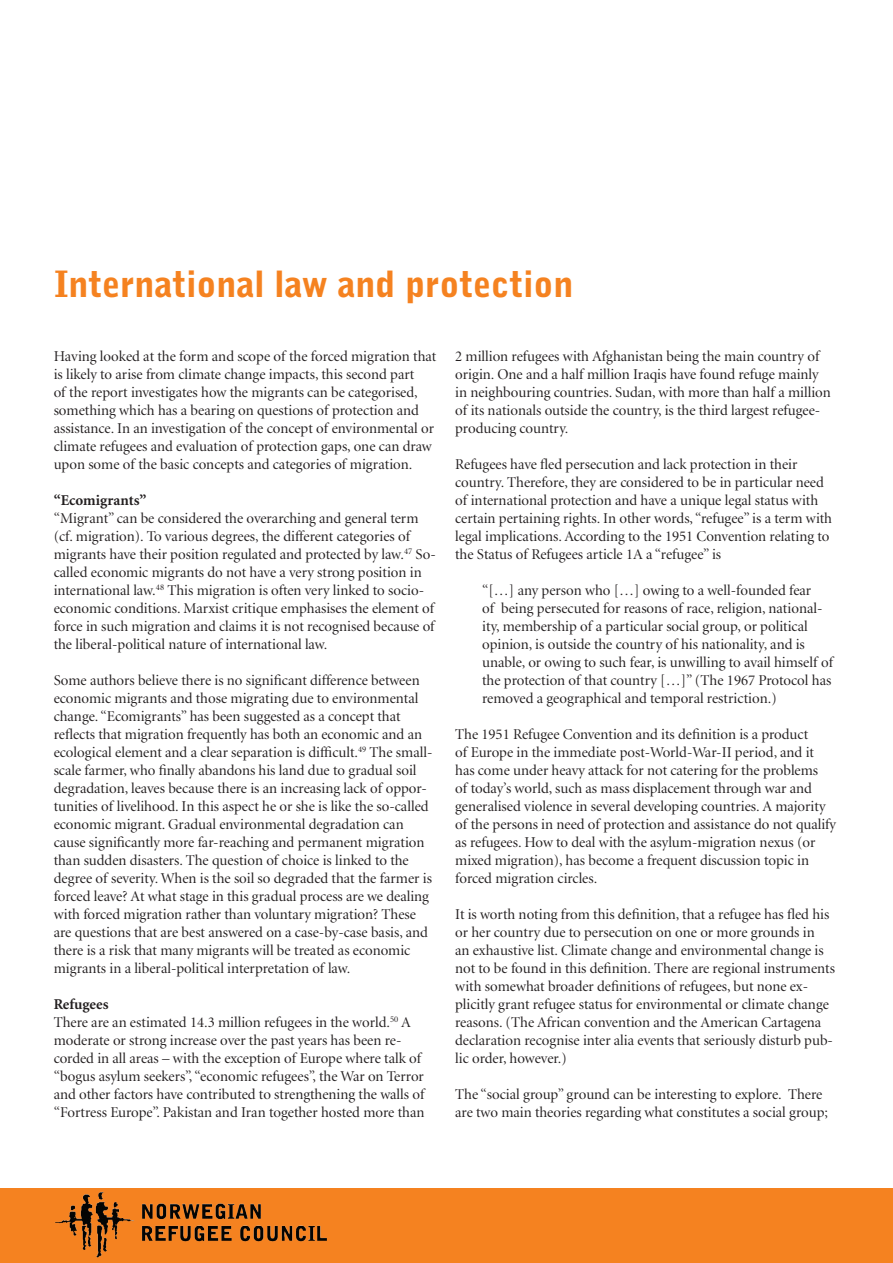
<style>
.page{position:relative;width:893px;height:1263px;background:#fff}
.page>*{position:absolute;margin:0;border:0;box-sizing:border-box;transform-origin:0 0}
.t1{font:900 36px "Bell Gothic";color:#f58220}
.t2{font:15px/18px "Minion Display";color:#231f20}
.t3{font:700 15px "Minion";color:#231f20}
</style>
<div class="page">
<div style="left:0;top:1188px;width:893px;height:75px;background:#f58220"></div>
<img style="left:55px;top:1191px;width:271px;height:66px">
<h1 class="t1" style="left:54px;top:263px;width:521px">International law and protection</h1>
<p class="t2" style="left:54px;top:348px;width:384px">Having looked at the form and scope of the forced migration that is likely to arise from climate change impacts, this second part<br>of the report investigates how the migrants can be categorised, something which has a bearing on questions of protection and assistance. In an investigation of the concept of environmental or climate refugees and evaluation of protection gaps, one can draw upon some of the basic concepts and categories of migration.</p>
<p class="t3" style="left:54px;top:493px;width:94px">“Ecomigrants”</p>
<p class="t2" style="left:54px;top:510px;width:384px">“Migrant” can be considered the overarching and general term (cf. migration). To various degrees, the different categories of migrants have their position regulated and protected by law.<sup>47</sup> So&shy;called economic migrants do not have a very strong position in international law.<sup>48</sup> This migration is often very linked to socio&shy;economic conditions. Marxist critique emphasises the element of force in such migration and claims it is not recognised because of the liberal-political nature of international law.</p>
<p class="t2" style="left:54px;top:672px;width:380px">Some authors believe there is no significant difference between economic migrants and those migrating due to environmental change. “Ecomigrants” has been suggested as a concept that reflects that migration frequently has both an economic and an ecological element and a clear separation is difficult.<sup>49</sup> The small&shy;scale farmer, who finally abandons his land due to gradual soil degradation, leaves because there is an increasing lack of oppor&shy;tunities of livelihood. In this aspect he or she is like the so-called economic migrant. Gradual environmental degradation can cause significantly more far-reaching and permanent migration than sudden disasters. The question of choice is linked to the degree of severity. When is the soil so degraded that the farmer is forced leave? At what stage in this gradual process are we dealing with forced migration rather than voluntary migration? These are questions that are best answered on a case-by-case basis, and there is a risk that many migrants will be treated as economic migrants in a liberal-political interpretation of law.</p>
<p class="t3" style="left:54px;top:997px;width:56px">Refugees</p>
<p class="t2" style="left:54px;top:1014px;width:372px">There are an estimated 14.3 million refugees in the world.<sup>50</sup> A moderate or strong increase over the past years has been re&shy;corded in all areas – with the exception of Europe where talk of “bogus asylum seekers”, “economic refugees”, the War on Terror and other factors have contributed to strengthening the walls of “Fortress Europe”. Pakistan and Iran together hosted more than</p>
<p class="t2" style="left:455px;top:348px;width:377px">2 million refugees with Afghanistan being the main country of origin. One and a half million Iraqis have found refuge mainly in neighbouring countries. Sudan, with more than half a million of its nationals outside the country, is the third largest refugee&shy;producing country.</p>
<p class="t2" style="left:455px;top:456px;width:378px">Refugees have fled persecution and lack protection in their country. Therefore, they are considered to be in particular need of international protection and have a unique legal status with certain pertaining rights. In other words, “refugee” is a term with legal implications. According to the 1951 Convention relating to the Status of Refugees article 1A a “refugee” is</p>
<p class="t2" style="left:482px;top:582px;width:352px">“[…] any person who […] owing to a well-founded fear<br>of being persecuted for reasons of race, religion, national&shy;ity, membership of a particular social group, or political opinion, is outside the country of his nationality, and is unable, or owing to such fear, is unwilling to avail himself of the protection of that country […]” (The 1967 Protocol has removed a geographical and temporal restriction.)</p>
<p class="t2" style="left:455px;top:726px;width:382px">The 1951 Refugee Convention and its definition is a product<br>of Europe in the immediate post-World-War-II period, and it has come under heavy attack for not catering for the problems<br>of today’s world, such as mass displacement through war and generalised violence in several developing countries. A majority of the persons in need of protection and assistance do not qualify as refugees. How to deal with the asylum-migration nexus (or mixed migration), has become a frequent discussion topic in forced migration circles.</p>
<p class="t2" style="left:455px;top:906px;width:381px">It is worth noting from this definition, that a refugee has fled his or her country due to persecution on one or more grounds in<br>an exhaustive list. Climate change and environmental change is not to be found in this definition. There are regional instruments with somewhat broader definitions of refugees, but none ex&shy;plicitly grant refugee status for environmental or climate change reasons. (The African convention and the American Cartagena declaration recognise inter alia events that seriously disturb pub&shy;lic order, however.)</p>
<p class="t2" style="left:455px;top:1086px;width:374px">The “social group” ground can be interesting to explore. There are two main theories regarding what constitutes a social group;</p>
</div>
